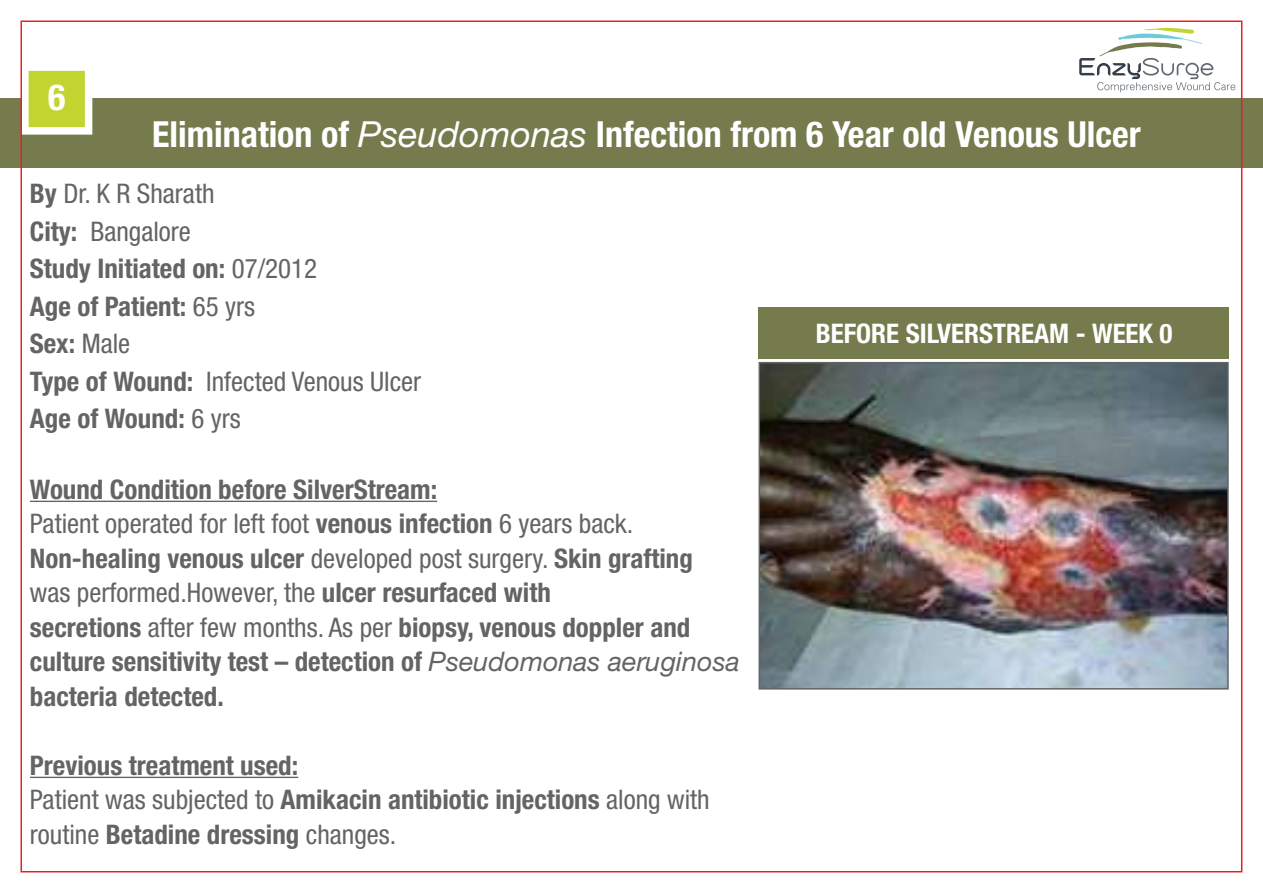
<style>
.page{position:relative;width:1263px;height:893px;background:#fff}
.page>*{position:absolute;margin:0;border:0;box-sizing:border-box;transform-origin:0 0}
.t1{font:700 condensed 36px "Helvetica Neue";color:#fff}
.t2{font:700 condensed 27px/34.5px "Helvetica Neue";color:#636466}
.t3{font:700 condensed 27px "Helvetica Neue";color:#fff}
.s1{font-weight:400;font-style:italic;font-stretch:normal}
.s2{font-weight:400}
</style>
<div class="page">
<div style="left:0;top:99px;width:1263px;height:69px;background:#767b4d"></div>
<hr style="left:30px;top:501px;width:407px;height:1px;background:#636466">
<hr style="left:30px;top:777px;width:268px;height:1px;background:#636466">
<img style="left:761px;top:365px;width:465px;height:322px">
<div style="left:758px;top:362px;width:471px;height:328px;border:2px solid #626467"></div>
<div style="left:758px;top:307px;width:471px;height:51px;background:#767b4d"></div>
<svg style="left:24px;top:70px;width:68px;height:65px;background:#d1df69"></svg>
<svg style="left:1079px;top:28px;width:156px;height:64px"></svg>
<h1 class="t1" style="left:48px;top:76px;width:19px">6</h1>
<h1 class="t1" style="left:152px;top:113px;width:990px">Elimination of <span class="s1">Pseudomonas</span> Infection from 6 Year old Venous Ulcer</h1>
<p class="t2" style="left:30px;top:174px;width:393px;line-height:37.5px">By <span class="s2">Dr. K R Sharath<br></span>City: <span class="s2">Bangalore<br></span>Study Initiated on: <span class="s2">07/2012<br></span>Age of Patient: <span class="s2">65 yrs<br></span>Sex: <span class="s2">Male<br></span>Type of Wound: <span class="s2">Infected Venous Ulcer<br></span>Age of Wound: <span class="s2">6 yrs</span></p>
<p class="t2" style="left:30px;top:471px;width:711px">Wound Condition before SilverStream:<br><span class="s2">Patient operated for left foot</span> venous infection <span class="s2">6 years back.<br></span>Non-healing venous ulcer <span class="s2">developed post surgery.</span> Skin grafting <span class="s2">was performed.However, the</span> ulcer resurfaced with<br>secretions <span class="s2">after few months. As per</span> biopsy, venous doppler and culture sensitivity test – detection of <span class="s1">Pseudomonas aeruginosa </span>bacteria detected.</p>
<p class="t2" style="left:30px;top:747px;width:681px">Previous treatment used:<br><span class="s2">Patient was subjected to</span> Amikacin antibiotic injections <span class="s2">along with routine</span> Betadine dressing <span class="s2">changes.</span></p>
<p class="t3" style="left:816px;top:317px;width:358px">BEFORE SILVERSTREAM - WEEK 0</p>
</div>
